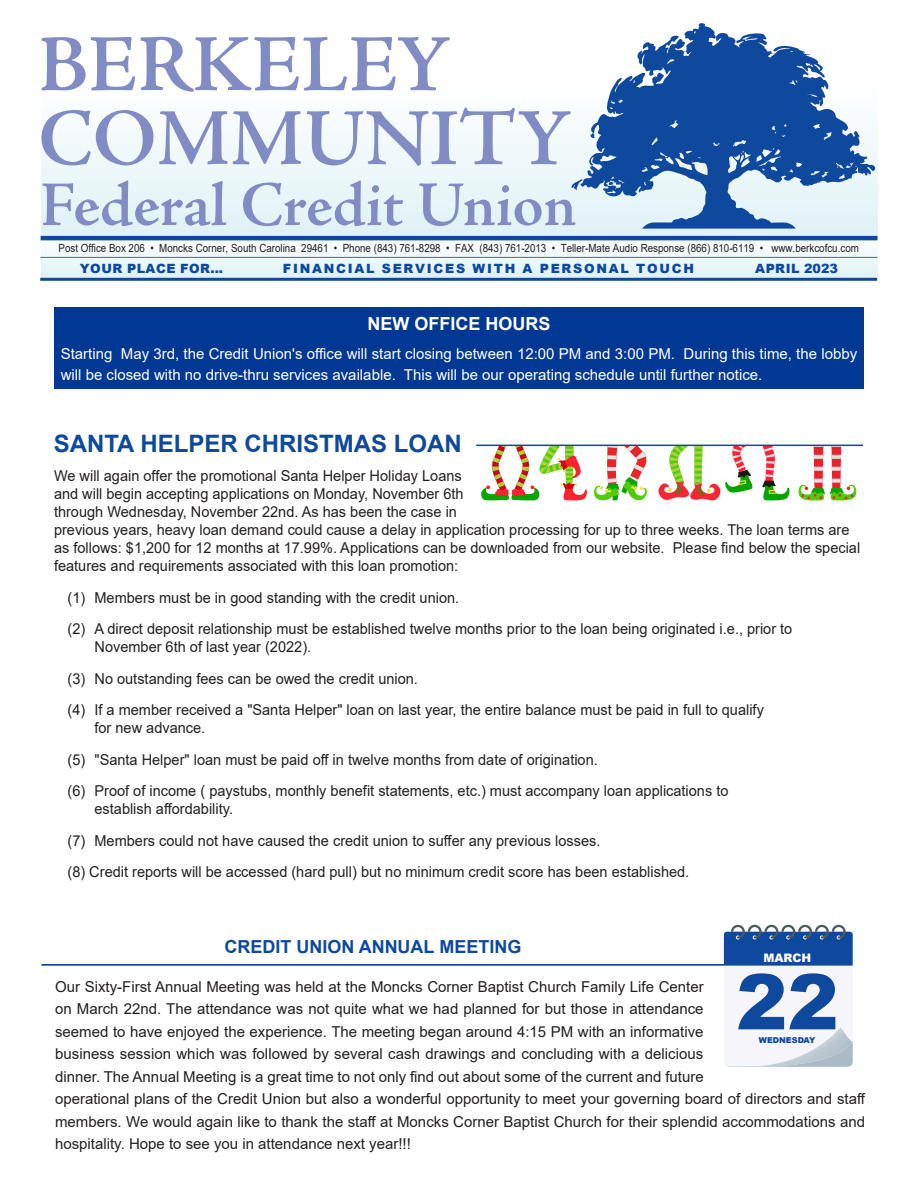
<style>
.page{position:relative;width:918px;height:1188px;background:#fff}
.page>*{position:absolute;margin:0;border:0;box-sizing:border-box;transform-origin:0 0}
.t1{font:900 76.8px "Arial";color:#0f499d}
.Head{font:700 24px "Arial";color:#0f499d}
.Head-2{font:700 18px "Arial";color:#0f499d}
.Head-3{font:700 18px "Arial";color:#fff}
.Head-4{font:15px/18px "Arial";color:#231f20}
.Head-5{font:15px/21px "Arial";color:#fff}
.t2{font:900 12.75px "Arial";letter-spacing:.135em;color:#0f499d}
.t3{font:900 12.75px "Arial";letter-spacing:.035em;color:#0f499d}
.t4{font:900 11.7px "Arial";color:#fff}
.t5{font:11.25px "Arial";color:#231f20;scale:.87 1}
.t6{font:900 8.1px "Arial";color:#0f499d}
</style>
<div class="page">
<div style="left:41px;top:10px;width:837px;height:229px;background:linear-gradient(to bottom,#fff,#e2f3f6)"></div>
<svg style="left:580px;top:23px;width:296px;height:206px;fill:#0f499d"></svg>
<hr style="left:41px;top:236px;width:836px;height:4px;background:#0f499d">
<svg style="left:41px;top:239px;width:837px;height:41px;fill:#ebf7f9"></svg>
<hr style="left:40px;top:278px;width:837px;height:3px;background:#0f499d">
<svg style="left:42px;top:180px;width:184px;height:46px;background:#c9d6e8"></svg>
<svg style="left:243px;top:180px;width:160px;height:46px;background:#cad7e9"></svg>
<svg style="left:419px;top:179px;width:164px;height:47px;background:#cbd9e9"></svg>
<svg style="left:41px;top:37px;width:409px;height:55px"></svg>
<svg style="left:41px;top:110px;width:186px;height:55px"></svg>
<svg style="left:233px;top:111px;width:68px;height:53px"></svg>
<svg style="left:307px;top:108px;width:264px;height:58px"></svg>
<div style="left:54px;top:307px;width:810px;height:82px;background:#003894"></div>
<svg style="left:797px;top:446px;width:60px;height:55px"></svg>
<svg style="left:593px;top:446px;width:55px;height:55px"></svg>
<svg style="left:478px;top:446px;width:109px;height:55px"></svg>
<svg style="left:658px;top:446px;width:131px;height:55px"></svg>
<hr style="left:476px;top:445px;width:387px;height:1px;background:#0f499d">
<hr style="left:41px;top:964px;width:810px;height:2px;background:#0f499d">
<svg style="left:724px;top:924px;width:129px;height:143px"></svg>
<p class="t5" style="left:58px;top:240px;width:922px">Post Office Box 206 • Moncks Corner, South Carolina 29461 • Phone (843) 761-8298 • FAX (843) 761-2013 • Teller-Mate Audio Response (866) 810-6119 • www.berkcofcu.com</p>
<p class="t3" style="left:80px;top:259px;width:145px">YOUR PLACE FOR...</p>
<p class="t2" style="left:283px;top:259px;width:413px">FINANCIAL SERVICES WITH A PERSONAL TOUCH</p>
<p class="t3" style="left:755px;top:259px;width:84px">APRIL 2023</p>
<p class="Head-3" style="left:368px;top:311px;width:185px">NEW OFFICE HOURS</p>
<p class="Head-5" style="left:61px;top:343px;width:798px">Starting May 3rd, the Credit Union's office will start closing between 12:00 PM and 3:00 PM. During this time, the lobby will be closed with no drive-thru services available. This will be our operating schedule until further notice.</p>
<p class="Head" style="left:54px;top:426px;width:409px">SANTA HELPER CHRISTMAS LOAN</p>
<p class="Head-4" style="left:54px;top:467px;width:808px">We will again offer the promotional Santa Helper Holiday Loans<br>and will begin accepting applications on Monday, November 6th<br>through Wednesday, November 22nd. As has been the case in<br>previous years, heavy loan demand could cause a delay in application processing for up to three weeks. The loan terms are as follows: $1,200 for 12 months at 17.99%. Applications can be downloaded from our website. Please find below the special features and requirements associated with this loan promotion:</p>
<p class="Head-4" style="left:68px;top:589px;width:393px">(1) Members must be in good standing with the credit union.</p>
<p class="Head-4" style="left:95px;top:620px;width:699px;text-indent:-27px">(2) A direct deposit relationship must be established twelve months prior to the loan being originated i.e., prior to<br>November 6th of last year (2022).</p>
<p class="Head-4" style="left:68px;top:670px;width:352px">(3) No outstanding fees can be owed the credit union.</p>
<p class="Head-4" style="left:95px;top:701px;width:671px;text-indent:-27px">(4) If a member received a "Santa Helper" loan on last year, the entire balance must be paid in full to qualify for new advance.</p>
<p class="Head-4" style="left:68px;top:751px;width:532px">(5) "Santa Helper" loan must be paid off in twelve months from date of origination.</p>
<p class="Head-4" style="left:95px;top:782px;width:636px;text-indent:-27px">(6) Proof of income ( paystubs, monthly benefit statements, etc.) must accompany loan applications to establish affordability.</p>
<p class="Head-4" style="left:68px;top:832px;width:534px">(7) Members could not have caused the credit union to suffer any previous losses.</p>
<p class="Head-4" style="left:68px;top:863px;width:623px">(8) Credit reports will be accessed (hard pull) but no minimum credit score has been established.</p>
<p class="Head-2" style="left:224px;top:934px;width:299px">CREDIT UNION ANNUAL MEETING</p>
<p class="Head-4" style="left:55px;top:975px;width:811px;line-height:22.5px">Our Sixty-First Annual Meeting was held at the Moncks Corner Baptist Church Family Life Center<br>on March 22nd. The attendance was not quite what we had planned for but those in attendance<br>seemed to have enjoyed the experience. The meeting began around 4:15 PM with an informative<br>business session which was followed by several cash drawings and concluding with a delicious<br>dinner. The Annual Meeting is a great time to not only find out about some of the current and future<br>operational plans of the Credit Union but also a wonderful opportunity to meet your governing board of directors and staff members. We would again like to thank the staff at Moncks Corner Baptist Church for their splendid accommodations and hospitality. Hope to see you in attendance next year!!!</p>
<p class="t4" style="left:763px;top:949px;width:49px">MARCH</p>
<p class="t1" style="left:736px;top:946px;width:104px">22</p>
<p class="t6" style="left:759px;top:1035px;width:58px">WEDNESDAY</p>
</div>
